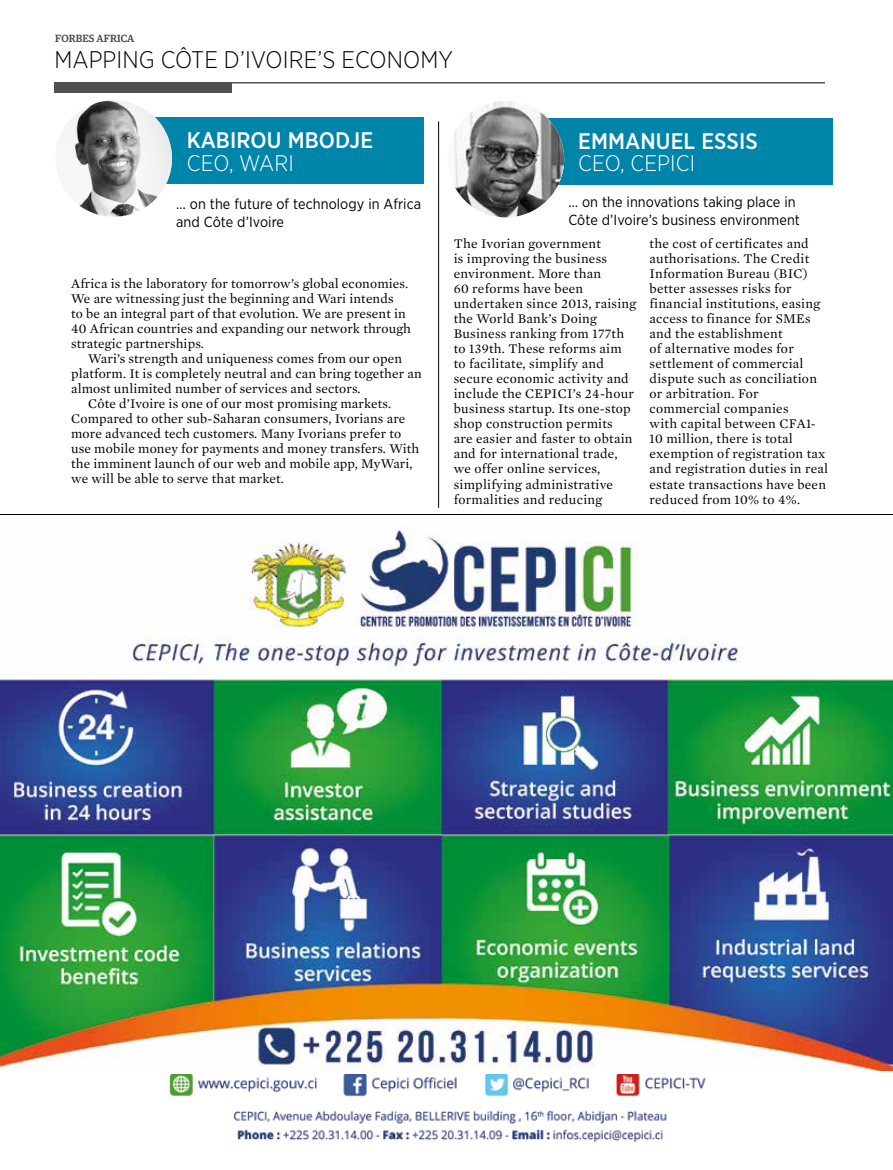
<style>
.page{position:relative;width:893px;height:1170px;background:#fff}
.page>*{position:absolute;margin:0;border:0;box-sizing:border-box;transform-origin:0 0}
.t1{font:300 24px "Gotham Narrow";letter-spacing:.005em;color:#000}
.t2{font:500 22.5px "Gotham Narrow";letter-spacing:.005em;color:#fff}
.t3{font:300 22.5px "Gotham Narrow";letter-spacing:.005em;color:#fff}
.t4{font:14.7px/18px "Gotham Narrow";letter-spacing:.005em;color:#000}
.t5{font:13.5px/15px "Mercury Text G1";letter-spacing:.02em;color:#000}
.t6{font:500 10.5px "Guardian Egyp";letter-spacing:.005em;color:#494948}
</style>
<div class="page">
<hr style="left:232px;top:82px;width:593px;height:1px;background:#000">
<div style="left:54px;top:82px;width:178px;height:11px;background:#515150"></div>
<img style="left:0;top:527px;width:893px;height:542px">
<img style="left:169px;top:1074px;width:537px;height:69px">
<div style="left:542px;top:118px;width:291px;height:66px;background:#0085aa"></div>
<div style="left:151px;top:117px;width:273px;height:66px;background:#0085aa"></div>
<hr style="left:0;top:514px;width:893px;height:1px;background:#000">
<img style="left:55px;top:100px;width:117px;height:117px;border-radius:58px">
<img style="left:448px;top:101px;width:116px;height:116px;border-radius:58px">
<hr style="left:438px;top:121px;width:1px;height:386px;background:#000">
<p class="t6" style="left:55px;top:30px;width:81px">FORBES AFRICA</p>
<h1 class="t1" style="left:54px;top:45px;width:400px">MAPPING CÔTE D’IVOIRE’S ECONOMY</h1>
<h2 class="t2" style="left:187px;top:126px;width:188px">KABIROU MBODJE</h2>
<h2 class="t3" style="left:187px;top:149px;width:109px">CEO, WARI</h2>
<h2 class="t2" style="left:578px;top:127px;width:181px">EMMANUEL ESSIS</h2>
<h2 class="t3" style="left:578px;top:149px;width:119px">CEO, CEPICI</h2>
<p class="t4" style="left:176px;top:194px;width:246px">… on the future of technology in Africa and Côte d’Ivoire</p>
<p class="t4" style="left:568px;top:193px;width:233px">… on the innovations taking place in<br>Côte d’Ivoire’s business environment</p>
<p class="t5" style="left:71px;top:275px;width:341px">Africa is the laboratory for tomorrow’s global economies.<br>We are witnessing just the beginning and Wari intends<br>to be an integral part of that evolution. We are present in 40 African countries and expanding our network through strategic partnerships.</p>
<p class="t5" style="left:88px;top:350px;width:315px">Wari’s strength and uniqueness comes from our open</p>
<p class="t5" style="left:71px;top:365px;width:352px">platform. It is completely neutral and can bring together an</p>
<p class="t5" style="left:71px;top:380px;width:291px">almost unlimited number of services and sectors.</p>
<p class="t5" style="left:88px;top:395px;width:305px">Côte d’Ivoire is one of our most promising markets.</p>
<p class="t5" style="left:71px;top:410px;width:336px">Compared to other sub-Saharan consumers, Ivorians are</p>
<p class="t5" style="left:71px;top:425px;width:332px">more advanced tech customers. Many Ivorians prefer to</p>
<p class="t5" style="left:71px;top:440px;width:350px">use mobile money for payments and money transfers. With</p>
<p class="t5" style="left:71px;top:455px;width:343px">the imminent launch of our web and mobile app, MyWari,</p>
<p class="t5" style="left:71px;top:470px;width:214px">we will be able to serve that market.</p>
<p class="t5" style="left:454px;top:236px;width:184px">The Ivorian government<br>is improving the business environment. More than<br>60 reforms have been undertaken since 2013, raising the World Bank’s Doing<br>Business ranking from 177th to 139th. These reforms aim to facilitate, simplify and secure economic activity and include the CEPICI’s 24-hour business startup. Its one-stop shop construction permits<br>are easier and faster to obtain and for international trade, we offer online services, simplifying administrative formalities and reducing</p>
<p class="t5" style="left:649px;top:236px;width:180px">the cost of certificates and authorisations. The Credit<br>Information Bureau (BIC) better assesses risks for financial institutions, easing access to finance for SMEs and the establishment<br>of alternative modes for settlement of commercial dispute such as conciliation or arbitration. For commercial companies<br>with capital between CFA1-<br>10 million, there is total exemption of registration tax and registration duties in real estate transactions have been reduced from 10% to 4%.</p>
</div>
